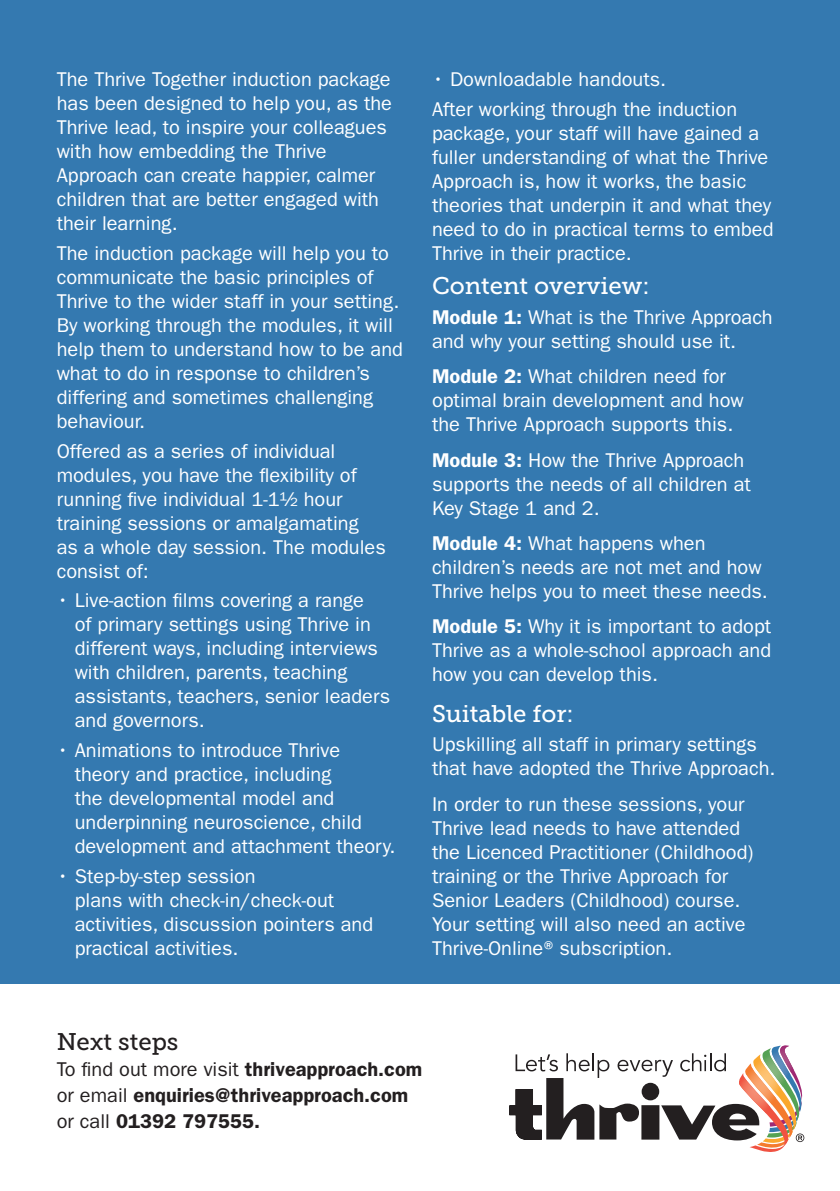
<style>
.page{position:relative;width:840px;height:1191px;background:#fff}
.page>*{position:absolute;margin:0;border:0;box-sizing:border-box;transform-origin:0 0}
.t1{font:24px "Museo Slab 500";color:#fff}
.t2{font:24px "Museo Slab 500";color:#231f20}
.t3{font:20px/24px "Franklin Gothic LT Pro";color:#fff}
.t4{font:20px/26px "Franklin Gothic LT Pro Dm";color:#231f20}
.s1{font-family:"Franklin Gothic LT Pro Dm"}
.s2{font-family:"Franklin Gothic LT Pro"}
</style>
<div class="page">
<div style="left:0;top:0;width:839px;height:983px;background:#3479b0"></div>
<svg style="left:509px;top:1045px;width:294px;height:107px"></svg>
<p class="t3" style="left:57px;top:67px;width:336px">The Thrive Together induction package has been designed to help you, as the Thrive lead, to inspire your colleagues with how embedding the Thrive Approach can create happier, calmer children that are better engaged with their learning.</p>
<p class="t3" style="left:57px;top:241px;width:347px">The induction package will help you to communicate the basic principles of Thrive to the wider staff in your setting.<br>By working through the modules, it will help them to understand how to be and what to do in response to children’s differing and sometimes challenging behaviour.</p>
<p class="t3" style="left:57px;top:439px;width:330px">Offered as a series of individual modules, you have the flexibility of running five individual 1-1½ hour training sessions or amalgamating<br>as a whole day session. The modules consist of:</p>
<p class="t3" style="left:75px;top:588px;width:316px;text-indent:-18px">• Live-action films covering a range<br>of primary settings using Thrive in different ways, including interviews with children, parents, teaching assistants, teachers, senior leaders and governors.</p>
<p class="t3" style="left:75px;top:738px;width:322px;text-indent:-18px">• Animations to introduce Thrive theory and practice, including<br>the developmental model and underpinning neuroscience, child development and attachment theory.</p>
<p class="t3" style="left:75px;top:864px;width:300px;text-indent:-18px">• Step-by-step session<br>plans with check-in/check-out activities, discussion pointers and practical activities.</p>
<p class="t3" style="left:432px;top:67px;width:235px">• Downloadable handouts.</p>
<p class="t3" style="left:432px;top:97px;width:343px">After working through the induction package, your staff will have gained a fuller understanding of what the Thrive Approach is, how it works, the basic theories that underpin it and what they need to do in practical terms to embed Thrive in their practice.</p>
<p class="t1" style="left:432px;top:272px;width:219px">Content overview:</p>
<p class="t3" style="left:432px;top:305px;width:342px"><span class="s1">Module 1:</span> What is the Thrive Approach and why your setting should use it.</p>
<p class="t3" style="left:432px;top:365px;width:313px"><span class="s1">Module 2:</span> What children need for optimal brain development and how the Thrive Approach supports this.</p>
<p class="t3" style="left:432px;top:448px;width:320px"><span class="s1">Module 3:</span> How the Thrive Approach supports the needs of all children at<br>Key Stage 1 and 2.</p>
<p class="t3" style="left:432px;top:531px;width:337px"><span class="s1">Module 4:</span> What happens when children’s needs are not met and how<br>Thrive helps you to meet these needs.</p>
<p class="t3" style="left:432px;top:615px;width:340px;text-align:justify"><span class="s1">Module 5:</span> Why it is important to adopt Thrive as a whole-school approach and how you can develop this.</p>
<p class="t1" style="left:432px;top:700px;width:143px">Suitable for:</p>
<p class="t3" style="left:432px;top:732px;width:345px">Upskilling all staff in primary settings that have adopted the Thrive Approach.</p>
<p class="t3" style="left:432px;top:792px;width:323px">In order to run these sessions, your Thrive lead needs to have attended the Licenced Practitioner (Childhood) training or the Thrive Approach for Senior Leaders (Childhood) course.<br>Your setting will also need an active Thrive-Online® subscription.</p>
<p class="t2" style="left:57px;top:1028px;width:123px">Next steps</p>
<p class="t4" style="left:57px;top:1056px;width:367px"><span class="s2">To find out more visit</span> thriveapproach.com <span class="s2">or email</span> enquiries@thriveapproach.com <span class="s2">or call</span> 01392 797555.</p>
</div>
